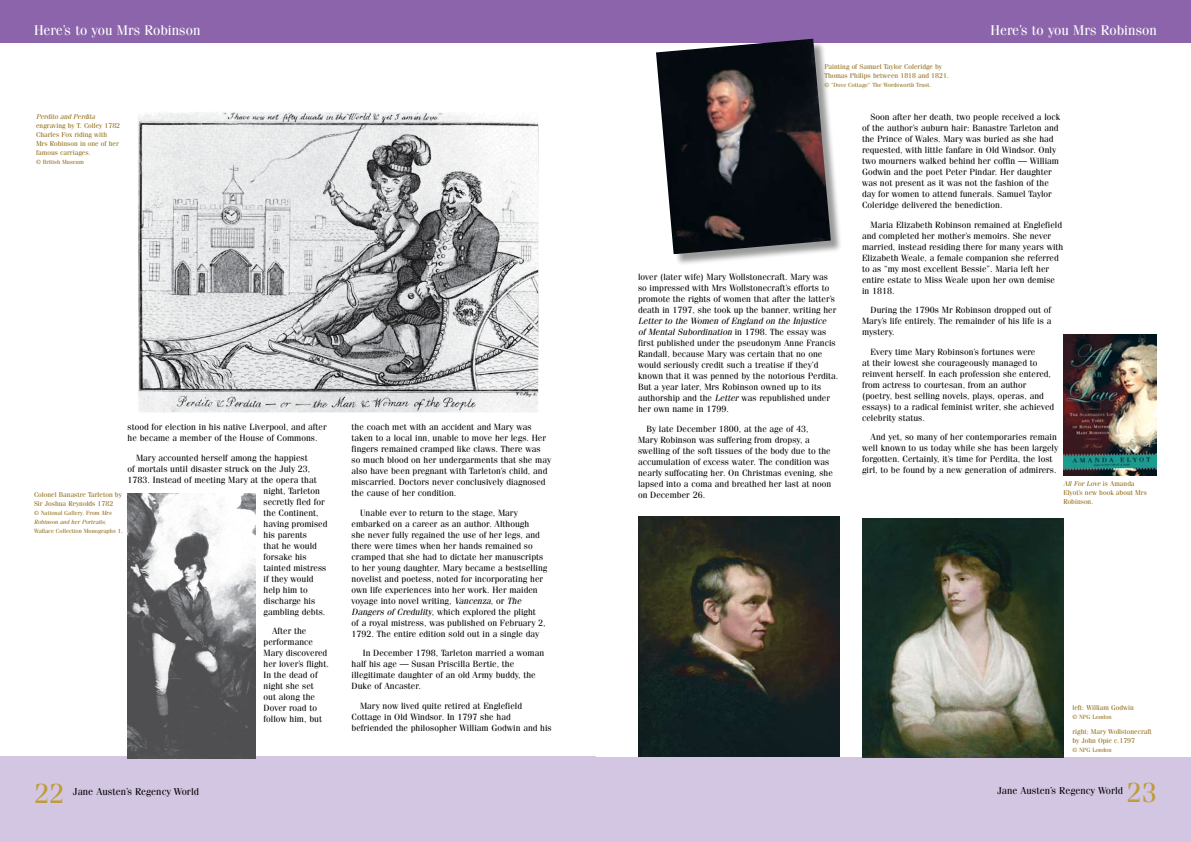
<style>
.page{position:relative;width:1191px;height:842px;background:#fff}
.page>*{position:absolute;margin:0;border:0;box-sizing:border-box;transform-origin:0 0}
.t1{font:27.4px "Fenice";color:#be9c39}
.t2{font:14px "Fenice";color:#fff}
.t3{font:10px "Fenice";color:#000}
.t4{font:9px/11px "Fenice";color:#000}
.t5{font:7px/9px "Fenice";color:#916a14}
.t6{font:italic 7px "Fenice";color:#916a14}
.t7{font:6px/9px "Fenice";color:#916a14}
.s1{font-style:italic}
.s2{font-size:7px}
</style>
<div class="page">
<div style="left:595px;top:757px;width:596px;height:85px;background:#d3c6e2"></div>
<div style="left:595px;top:0;width:596px;height:43px;background:#8c64ab"></div>
<div style="left:0;top:757px;width:595px;height:85px;background:#d3c6e2"></div>
<div style="left:0;top:0;width:595px;height:42px;background:#8c64ab"></div>
<img style="left:128px;top:493px;width:128px;height:265px">
<div style="left:657px;top:40px;width:185px;height:226px;background:#000;opacity:.4"></div>
<img style="left:656px;top:39px;width:175px;height:215px">
<img style="left:638px;top:516px;width:201px;height:241px">
<img style="left:862px;top:518px;width:201px;height:239px">
<img style="left:1063px;top:334px;width:93px;height:141px">
<img style="left:138px;top:112px;width:400px;height:300px">
<h2 class="t2" style="left:34px;top:22px;width:168px">Here’s to you Mrs Robinson</h2>
<h2 class="t2" style="left:990px;top:22px;width:168px">Here’s to you Mrs Robinson</h2>
<p class="t6" style="left:36px;top:112px;width:61px">Perdito and Perdita</p>
<p class="t5" style="left:36px;top:121px;width:86px">engraving by T. Colley 1782<br>Charles Fox riding with<br>Mrs Robinson in one of her famous carriages.</p>
<p class="t7" style="left:36px;top:157px;width:49px">© British Museum</p>
<p class="t4" style="left:128px;top:422px;width:201px">stood for election in his native Liverpool, and after he became a member of the House of Commons.</p>
<p class="t4" style="left:136px;top:452px;width:173px">Mary accounted herself among the happiest</p>
<p class="t4" style="left:128px;top:463px;width:184px">of mortals until disaster struck on the July 23,</p>
<p class="t4" style="left:128px;top:474px;width:191px">1783. Instead of meeting Mary at the opera that</p>
<p class="t4" style="left:263px;top:485px;width:58px">night, Tarleton</p>
<p class="t4" style="left:263px;top:496px;width:63px">secretly fled for</p>
<p class="t4" style="left:263px;top:507px;width:57px">the Continent,</p>
<p class="t4" style="left:263px;top:518px;width:65px">having promised</p>
<p class="t4" style="left:263px;top:529px;width:45px">his parents</p>
<p class="t4" style="left:263px;top:540px;width:55px">that he would</p>
<p class="t4" style="left:263px;top:551px;width:45px">forsake his</p>
<p class="t4" style="left:263px;top:562px;width:64px">tainted mistress</p>
<p class="t4" style="left:263px;top:573px;width:52px">if they would</p>
<p class="t4" style="left:263px;top:584px;width:46px">help him to</p>
<p class="t4" style="left:263px;top:595px;width:53px">discharge his</p>
<p class="t4" style="left:263px;top:606px;width:63px">gambling debts.</p>
<p class="t4" style="left:263px;top:626px;width:67px;text-indent:9px">After the performance<br>Mary discovered her lover’s flight.<br>In the dead of night she set<br>out along the<br>Dover road to follow him, but</p>
<p class="t5" style="left:34px;top:490px;width:89px">Colonel Banastre Tarleton by<br>Sir Joshua Reynolds 1782</p>
<p class="t7" style="left:34px;top:508px;width:90px">© National Gallery. From <span class="s1">Mrs<br>Robinson and her Portraits</span>,<br>Wallace Collection Monographs 1<span class="s2">.</span></p>
<p class="t4" style="left:351px;top:422px;width:201px">the coach met with an accident and Mary was taken to a local inn, unable to move her legs. Her fingers remained cramped like claws. There was so much blood on her undergarments that she may also have been pregnant with Tarleton’s child, and miscarried. Doctors never conclusively diagnosed the cause of her condition.</p>
<p class="t4" style="left:351px;top:507px;width:197px;text-indent:9px">Unable ever to return to the stage, Mary embarked on a career as an author. Although<br>she never fully regained the use of her legs, and there were times when her hands remained so cramped that she had to dictate her manuscripts to her young daughter, Mary became a bestselling novelist and poetess, noted for incorporating her own life experiences into her work. Her maiden voyage into novel writing, <span class="s1">Vancenza</span>, or <span class="s1">The Dangers of Credulity</span>, which explored the plight<br>of a royal mistress, was published on February 2, 1792. The entire edition sold out in a single day</p>
<p class="t4" style="left:351px;top:647px;width:194px;text-indent:11px">In December 1798, Tarleton married a woman half his age — Susan Priscilla Bertie, the illegitimate daughter of an old Army buddy, the Duke of Ancaster.</p>
<p class="t4" style="left:351px;top:700px;width:202px;text-indent:9px">Mary now lived quite retired at Englefield<br>Cottage in Old Windsor. In 1797 she had befriended the philosopher William Godwin and his</p>
<p class="t5" style="left:824px;top:62px;width:126px">Painting of Samuel Taylor Coleridge by<br>Thomas Philips between 1818 and 1821.</p>
<p class="t7" style="left:824px;top:80px;width:108px">© “Dove Cottage” The Wordsworth Trust.</p>
<p class="t4" style="left:638px;top:271px;width:200px">lover (later wife) Mary Wollstonecraft. Mary was so impressed with Mrs Wollstonecraft’s efforts to promote the rights of women that after the latter’s death in 1797, she took up the banner, writing her</p>
<p class="t4" style="left:638px;top:315px;width:202px"><span class="s1">Letter to the Women of England on the Injustice<br>of Mental Subordination</span> in 1798. The essay was first published under the pseudonym Anne Francis Randall, because Mary was certain that no one would seriously credit such a treatise if they’d known that it was penned by the notorious Perdita.<br>But a year later, Mrs Robinson owned up to its authorship and the <span class="s1">Letter</span> was republished under her own name in 1799.</p>
<p class="t4" style="left:638px;top:423px;width:196px;text-indent:9px">By late December 1800, at the age of 43,<br>Mary Robinson was suffering from dropsy, a swelling of the soft tissues of the body due to the accumulation of excess water. The condition was nearly suffocating her. On Christmas evening, she lapsed into a coma and breathed her last at noon on December 26.</p>
<p class="t4" style="left:862px;top:112px;width:200px;text-indent:9px">Soon after her death, two people received a lock of the author’s auburn hair: Banastre Tarleton and the Prince of Wales. Mary was buried as she had requested, with little fanfare in Old Windsor. Only two mourners walked behind her coffin — William Godwin and the poet Peter Pindar. Her daughter was not present as it was not the fashion of the day for women to attend funerals. Samuel Taylor Coleridge delivered the benediction.</p>
<p class="t4" style="left:862px;top:219px;width:203px;text-indent:9px">Maria Elizabeth Robinson remained at Englefield and completed her mother’s memoirs. She never married, instead residing there for many years with Elizabeth Weale, a female companion she referred to as “my most excellent Bessie”. Maria left her entire estate to Miss Weale upon her own demise in 1818.</p>
<p class="t4" style="left:862px;top:305px;width:191px;text-align:justify;text-indent:9px">During the 1790s Mr Robinson dropped out of Mary’s life entirely. The remainder of his life is a mystery.</p>
<p class="t4" style="left:862px;top:346px;width:194px;text-indent:8px">Every time Mary Robinson’s fortunes were<br>at their lowest she courageously managed to reinvent herself. In each profession she entered, from actress to courtesan, from an author (poetry, best selling novels, plays, operas, and essays) to a radical feminist writer, she achieved celebrity status.</p>
<p class="t4" style="left:862px;top:432px;width:197px;text-indent:9px">And yet, so many of her contemporaries remain well known to us today while she has been largely forgotten. Certainly, it’s time for Perdita, the lost girl, to be found by a new generation of admirers.</p>
<p class="t5" style="left:1063px;top:479px;width:85px"><span class="s1">All For Love</span> is Amanda<br>Elyot’s new book about Mrs<br>Robinson.</p>
<p class="t5" style="left:1072px;top:703px;width:63px">left: William Godwin</p>
<p class="t7" style="left:1072px;top:713px;width:41px">© NPG London</p>
<p class="t5" style="left:1072px;top:727px;width:81px">right: Mary Wollstonecraft by John Opie c.1797</p>
<p class="t7" style="left:1072px;top:745px;width:41px">© NPG London</p>
<h1 class="t1" style="left:34px;top:777px;width:32px">22</h1>
<p class="t3" style="left:73px;top:785px;width:128px">Jane Austen’s Regency World</p>
<h1 class="t1" style="left:1126px;top:776px;width:32px">23</h1>
<p class="t3" style="left:997px;top:784px;width:128px">Jane Austen’s Regency World</p>
</div>
